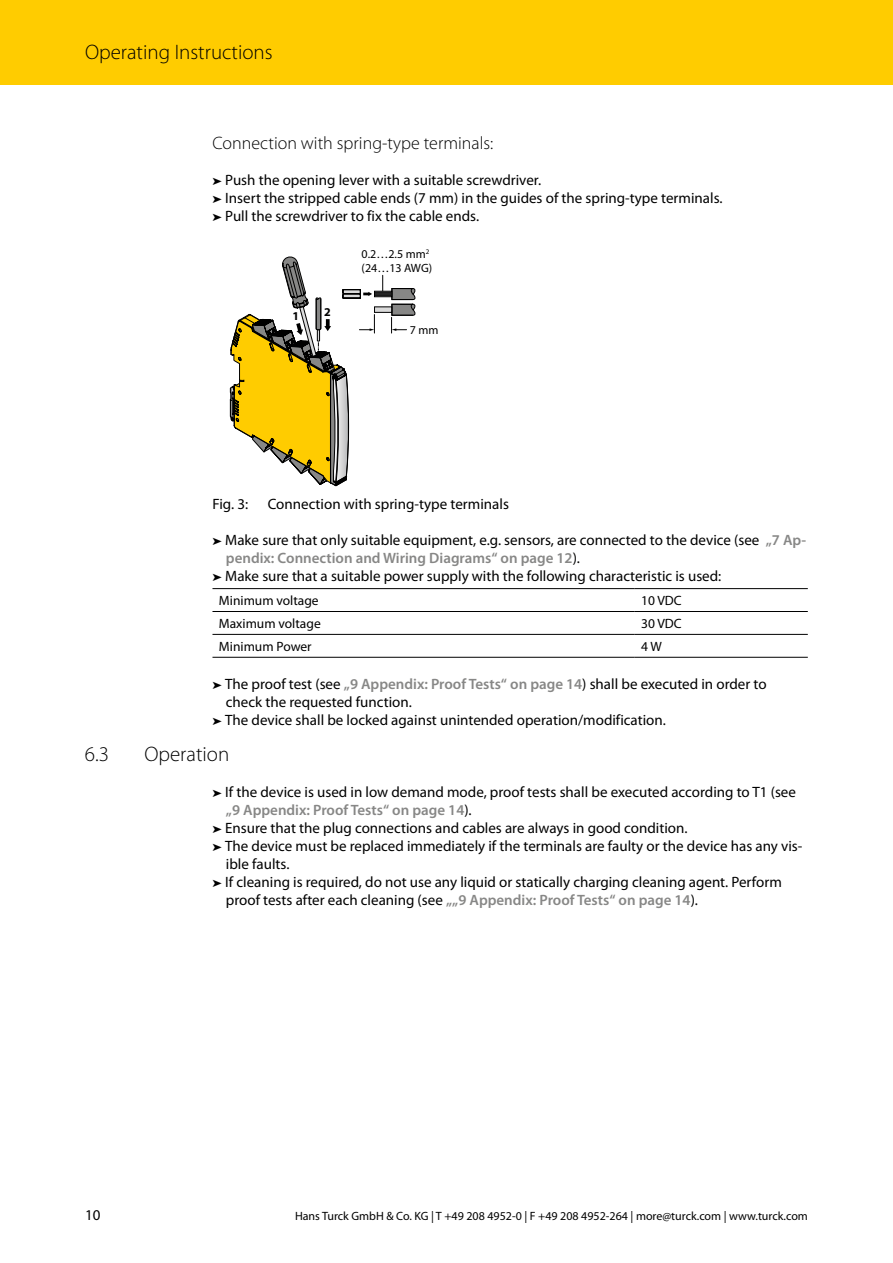
<style>
.page{position:relative;width:893px;height:1263px;background:#fff}
.page>*{position:absolute;margin:0;border:0;box-sizing:border-box;transform-origin:0 0}
.t1{font:300 21px "Myriad Pro";color:#000}
.t2{font:300 18px "Myriad Pro";color:#000}
.t3{font:15px/18px "Myriad Pro";color:#000}
.t4{font:600 15px "Myriad Pro";color:#878786}
.t5{font:13.5px "Myriad Pro";color:#000}
.t6{font:12px/14.4px "Myriad Pro";color:#000}
.t7{font:700 12px "Myriad Pro";color:#000}
.s1{font-weight:600;color:#878786}
.s2{font-weight:400;color:#000}
</style>
<div class="page">
<div style="left:0;top:0;width:893px;height:85px;background:#fc0"></div>
<svg style="left:229px;top:256px;width:187px;height:231px"></svg>
<hr style="left:212px;top:657px;width:423px;height:1px;background:#000">
<hr style="left:635px;top:657px;width:173px;height:1px;background:#000">
<hr style="left:212px;top:634px;width:423px;height:1px;background:#000">
<hr style="left:635px;top:634px;width:173px;height:1px;background:#000">
<hr style="left:212px;top:588px;width:423px;height:1px;background:#000">
<hr style="left:635px;top:588px;width:173px;height:1px;background:#000">
<hr style="left:212px;top:611px;width:423px;height:1px;background:#000">
<hr style="left:635px;top:611px;width:173px;height:1px;background:#000">
<h1 class="t1" style="left:85px;top:40px;width:189px">Operating Instructions</h1>
<p class="t2" style="left:212px;top:132px;width:282px">Connection with spring-type terminals:</p>
<p class="t3" style="left:212px;top:171px;width:512px">➤ Push the opening lever with a suitable screwdriver.<br>➤ Insert the stripped cable ends (7 mm) in the guides of the spring-type terminals. ➤ Pull the screwdriver to fix the cable ends.</p>
<p class="t7" style="left:293px;top:308px;width:8px">1</p>
<p class="t7" style="left:324px;top:304px;width:8px">2</p>
<p class="t6" style="left:362px;top:246px;width:72px">0.2…2.5 mm<sup>2 </sup>(24…13 AWG)</p>
<p class="t6" style="left:410px;top:322px;width:30px">7 mm</p>
<p class="t3" style="left:212px;top:495px;width:37px">Fig. 3:</p>
<p class="t3" style="left:268px;top:495px;width:243px">Connection with spring-type terminals</p>
<p class="t3" style="left:212px;top:531px;width:595px">➤ Make sure that only suitable equipment, e.g. sensors, are connected to the device (see <span class="s1">„7 Ap-</span></p>
<p class="t4" style="left:226px;top:548px;width:356px">pendix: Connection and Wiring Diagrams“ on page 12<span class="s2">).</span></p>
<p class="t3" style="left:212px;top:567px;width:510px">➤ Make sure that a suitable power supply with the following characteristic is used:</p>
<p class="t5" style="left:219px;top:592px;width:101px">Minimum voltage</p>
<p class="t5" style="left:641px;top:592px;width:42px">10 VDC</p>
<p class="t5" style="left:219px;top:615px;width:103px">Maximum voltage</p>
<p class="t5" style="left:641px;top:615px;width:42px">30 VDC</p>
<p class="t5" style="left:219px;top:638px;width:94px">Minimum Power</p>
<p class="t5" style="left:641px;top:638px;width:22px">4 W</p>
<p class="t3" style="left:212px;top:675px;width:556px">➤ The proof test (see <span class="s1">„9 Appendix: Proof Tests“ on page 14</span>) shall be executed in order to</p>
<p class="t3" style="left:226px;top:693px;width:187px">check the requested function.</p>
<p class="t3" style="left:212px;top:711px;width:455px">➤ The device shall be locked against unintended operation/modification.</p>
<h1 class="t1" style="left:85px;top:741px;width:26px">6.3</h1>
<h1 class="t1" style="left:144px;top:741px;width:86px">Operation</h1>
<p class="t3" style="left:212px;top:783px;width:585px">➤ If the device is used in low demand mode, proof tests shall be executed according to T1 (see</p>
<p class="t4" style="left:226px;top:800px;width:247px">„9 Appendix: Proof Tests“ on page 14<span class="s2">).</span></p>
<p class="t3" style="left:212px;top:819px;width:477px">➤ Ensure that the plug connections and cables are always in good condition.</p>
<p class="t3" style="left:212px;top:837px;width:591px">➤ The device must be replaced immediately if the terminals are faulty or the device has any vis-</p>
<p class="t3" style="left:226px;top:855px;width:65px">ible faults.</p>
<p class="t3" style="left:212px;top:873px;width:571px">➤ If cleaning is required, do not use any liquid or statically charging cleaning agent. Perform</p>
<p class="t3" style="left:226px;top:891px;width:474px">proof tests after each cleaning (see <span class="s1">„„9 Appendix: Proof Tests“ on page 14</span>).</p>
<p class="t3" style="left:85px;top:1206px;width:17px">10</p>
<p class="t6" style="left:295px;top:1209px;width:514px">Hans Turck GmbH &amp; Co. KG | T +49 208 4952-0 | F +49 208 4952-264 | more@turck.com | www.turck.com</p>
</div>
